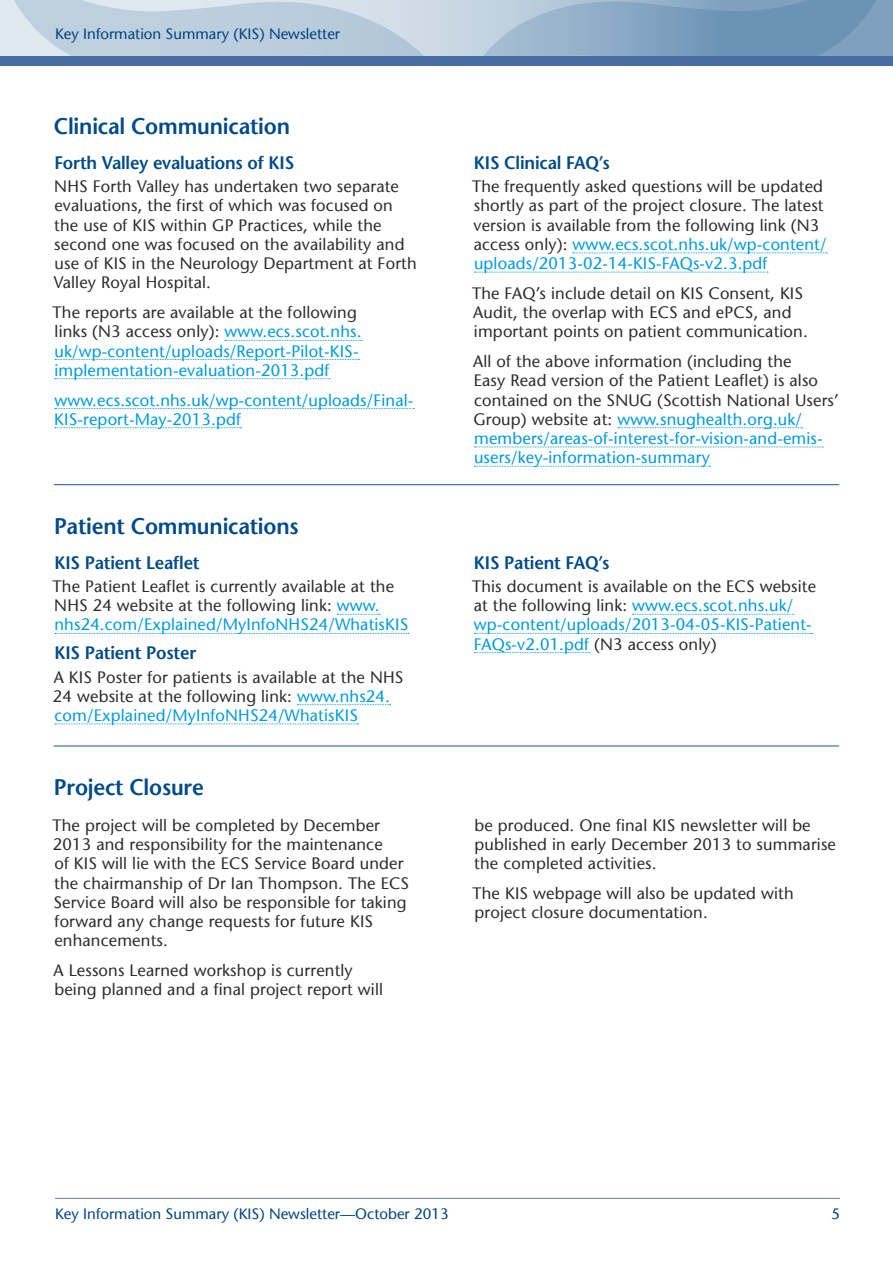
<style>
.page{position:relative;width:893px;height:1263px;background:#fff}
.page>*{position:absolute;margin:0;border:0;box-sizing:border-box;transform-origin:0 0}
.t1{font:600 22.5px "Stone Sans";letter-spacing:-.01em;color:#004a86;scale:.96 1}
.t2{font:600 18px "Stone Sans";letter-spacing:-.01em;color:#004a86;scale:.96 1}
.body_2_cols{font:16.5px/19.2px "Stone Sans";letter-spacing:.01em;color:#2d2c2f}
.body_2_cols-2{font:16.5px/19.2px "Stone Sans";letter-spacing:.01em;color:#009bdb}
.t3{font:15px "Stone Sans";color:#004481}
.s1{color:#2d2c2f}
.s2{color:#009bdb}
</style>
<div class="page">
<hr style="left:55px;top:1198px;width:785px;height:1px;background:#637ead">
<svg style="left:0;top:1px;width:893px;height:55px;background:#a6bed2"></svg>
<div style="left:0;top:56px;width:893px;height:10px;background:#496da1"></div>
<hr style="left:54px;top:484px;width:785px;height:1px;background:#18568f">
<svg style="left:337px;top:614px;width:43px;height:1px"></svg>
<svg style="left:55px;top:633px;width:354px;height:1px"></svg>
<svg style="left:297px;top:704px;width:94px;height:1px"></svg>
<svg style="left:55px;top:723px;width:303px;height:1px"></svg>
<svg style="left:632px;top:614px;width:162px;height:1px"></svg>
<svg style="left:474px;top:633px;width:338px;height:1px"></svg>
<svg style="left:474px;top:652px;width:116px;height:1px"></svg>
<svg style="left:225px;top:340px;width:137px;height:1px"></svg>
<svg style="left:55px;top:359px;width:304px;height:1px"></svg>
<svg style="left:55px;top:378px;width:275px;height:1px"></svg>
<svg style="left:55px;top:408px;width:359px;height:1px"></svg>
<svg style="left:55px;top:427px;width:187px;height:1px"></svg>
<svg style="left:573px;top:252px;width:254px;height:1px"></svg>
<svg style="left:474px;top:272px;width:294px;height:1px"></svg>
<svg style="left:618px;top:427px;width:185px;height:1px"></svg>
<svg style="left:474px;top:447px;width:349px;height:1px"></svg>
<svg style="left:474px;top:466px;width:237px;height:1px"></svg>
<hr style="left:54px;top:746px;width:785px;height:1px;background:#18568f">
<p class="t3" style="left:55px;top:24px;width:287px">Key Information Summary (KIS) Newsletter</p>
<p class="t1" style="left:54px;top:112px;width:248px">Clinical Communication</p>
<p class="t2" style="left:54px;top:152px;width:252px">Forth Valley evaluations of KIS</p>
<p class="body_2_cols" style="left:54px;top:177px;width:365px">NHS Forth Valley has undertaken two separate evaluations, the first of which was focused on the use of KIS within GP Practices, while the second one was focused on the availability and use of KIS in the Neurology Department at Forth Valley Royal Hospital.</p>
<p class="body_2_cols-2" style="left:53px;top:303px;width:310px"><span class="s1">The reports are available at the following links (N3 access only):</span> www.ecs.scot.nhs. uk/wp-content/uploads/Report-Pilot-KIS&shy;implementation-evaluation-2013.pdf</p>
<p class="body_2_cols-2" style="left:54px;top:390px;width:361px">www.ecs.scot.nhs.uk/wp-content/uploads/Final-<br>KIS-report-May-2013.pdf</p>
<p class="t1" style="left:54px;top:512px;width:256px">Patient Communications</p>
<p class="t2" style="left:54px;top:551px;width:153px">KIS Patient Leaflet</p>
<p class="body_2_cols" style="left:53px;top:577px;width:357px">The Patient Leaflet is currently available at the<br>NHS 24 website at the following link: <span class="s2">www. nhs24.com/Explained/MyInfoNHS24/WhatisKIS</span></p>
<p class="t2" style="left:54px;top:642px;width:149px">KIS Patient Poster</p>
<p class="body_2_cols" style="left:53px;top:667px;width:352px">A KIS Poster for patients is available at the NHS<br>24 website at the following link: <span class="s2">www.nhs24. com/Explained/MyInfoNHS24/WhatisKIS</span></p>
<p class="t1" style="left:54px;top:773px;width:158px">Project Closure</p>
<p class="body_2_cols" style="left:52px;top:815px;width:358px">The project will be completed by December 2013 and responsibility for the maintenance<br>of KIS will lie with the ECS Service Board under the chairmanship of Dr Ian Thompson. The ECS Service Board will also be responsible for taking forward any change requests for future KIS enhancements.</p>
<p class="body_2_cols" style="left:54px;top:961px;width:331px">A Lessons Learned workshop is currently being planned and a final project report will</p>
<p class="t2" style="left:474px;top:152px;width:143px">KIS Clinical FAQ’s</p>
<p class="body_2_cols" style="left:472px;top:177px;width:356px">The frequently asked questions will be updated shortly as part of the project closure. The latest version is available from the following link (N3 access only): <span class="s2">www.ecs.scot.nhs.uk/wp-content/ uploads/2013-02-14-KIS-FAQs-v2.3.pdf</span></p>
<p class="body_2_cols" style="left:472px;top:284px;width:337px">The FAQ’s include detail on KIS Consent, KIS<br>Audit, the overlap with ECS and ePCS, and important points on patient communication.</p>
<p class="body_2_cols" style="left:473px;top:352px;width:367px">All of the above information (including the<br>Easy Read version of the Patient Leaflet) is also contained on the SNUG (Scottish National Users’ Group) website at: <span class="s2">www.snughealth.org.uk/ members/areas-of-interest-for-vision-and-emis&shy;users/key-information-summary</span></p>
<p class="t2" style="left:474px;top:551px;width:143px">KIS Patient FAQ’s</p>
<p class="body_2_cols-2" style="left:472px;top:577px;width:346px"><span class="s1">This document is available on the ECS website at the following link:</span> www.ecs.scot.nhs.uk/ wp-content/uploads/2013-04-05-KIS-Patient-FAQs-v2.01.pdf <span class="s1">(N3 access only)</span></p>
<p class="body_2_cols" style="left:474px;top:816px;width:363px">be produced. One final KIS newsletter will be published in early December 2013 to summarise the completed activities.</p>
<p class="body_2_cols" style="left:472px;top:884px;width:323px">The KIS webpage will also be updated with project closure documentation.</p>
<p class="t3" style="left:55px;top:1205px;width:395px">Key Information Summary (KIS) Newsletter—October 2013</p>
<p class="t3" style="left:831px;top:1205px;width:10px">5</p>
</div>
